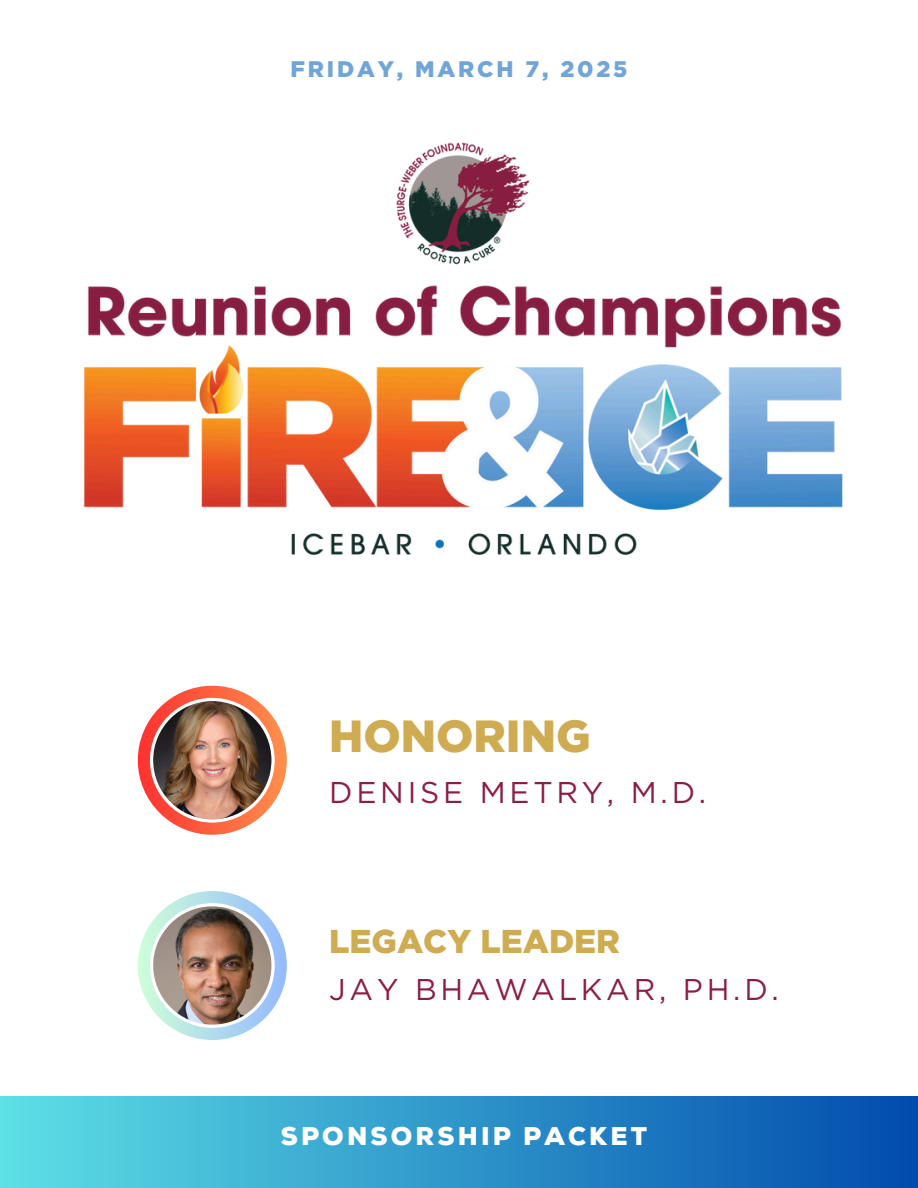
<style>
.page{position:relative;width:918px;height:1188px;background:#fff}
.page>*{position:absolute;margin:0;border:0;box-sizing:border-box;transform-origin:0 0}
.t1{font:900 45px "Gotham";color:#cfac51}
.t2{font:900 33px "Gotham";color:#cfac51}
.t3{font:30px "Gotham";letter-spacing:.125em;color:#8c1e41}
.t4{font:900 25.5px "Nexa";letter-spacing:.125em;color:#fff}
.t5{font:900 22.5px "Gotham";letter-spacing:.125em;color:#71a5d7}
</style>
<div class="page">
<div style="left:0;top:1096px;width:918px;height:92px;background:linear-gradient(to right,#5de0e6,#014bad)"></div>
<img style="left:84px;top:142px;width:759px;height:413px">
<img style="left:138px;top:891px;width:149px;height:149px">
<img style="left:138px;top:686px;width:149px;height:149px">
<p class="t5" style="left:291px;top:56px;width:338px">FRIDAY, MARCH 7, 2025</p>
<h1 class="t1" style="left:329px;top:709px;width:263px">HONORING</h1>
<h1 class="t3" style="left:329px;top:774px;width:378px">DENISE METRY, M.D.</h1>
<h1 class="t2" style="left:329px;top:922px;width:292px">LEGACY LEADER</h1>
<h1 class="t3" style="left:329px;top:972px;width:451px">JAY BHAWALKAR, PH.D.</h1>
<p class="t4" style="left:281px;top:1121px;width:368px">SPONSORSHIP PACKET</p>
</div>
